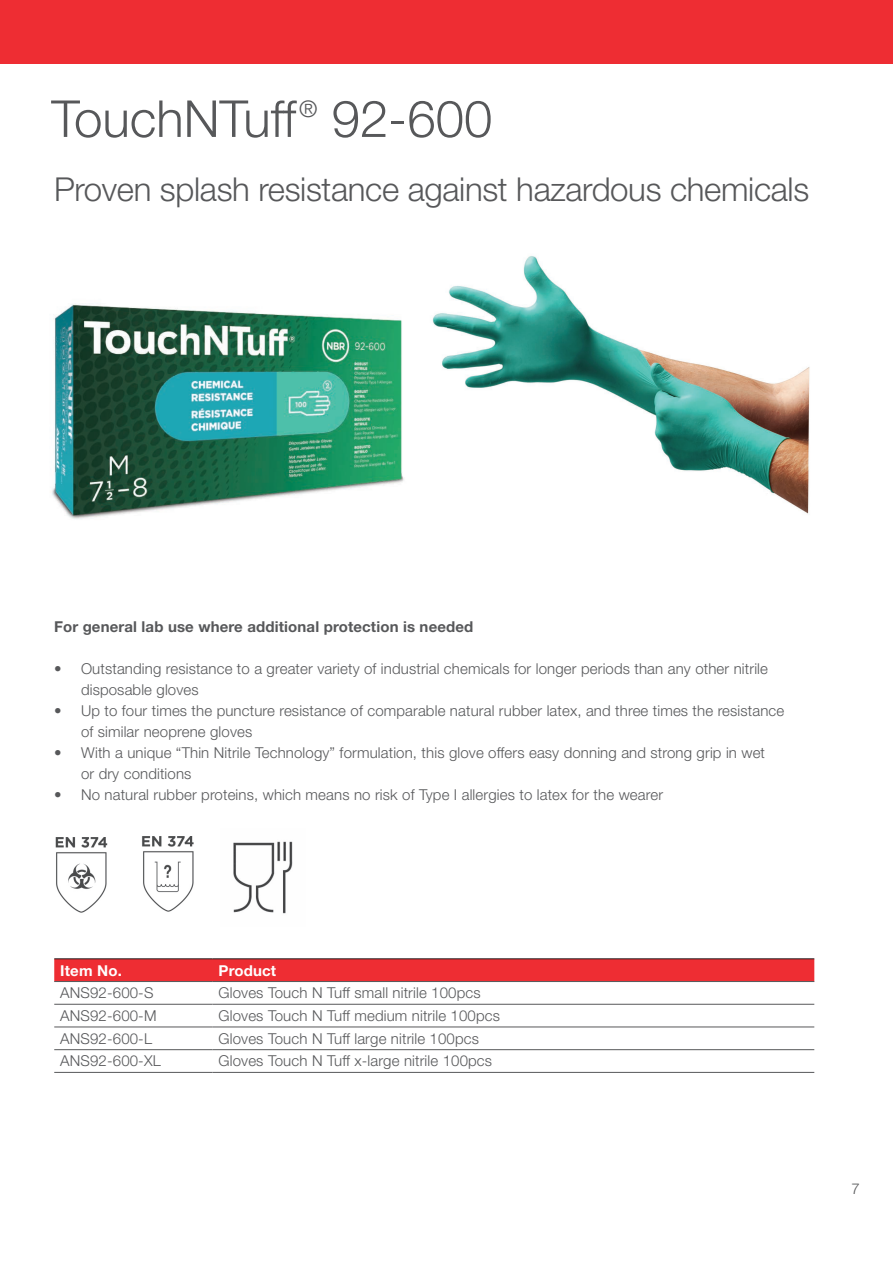
<style>
.page{position:relative;width:893px;height:1263px;background:#fff}
.page>*{position:absolute;margin:0;border:0;box-sizing:border-box;transform-origin:0 0}
.t1{font:300 51px "Helvetica Neue LT Std";color:#57585a}
.t2{font:300 33px "Helvetica Neue LT Std";letter-spacing:-.01em;color:#57585a}
.t3{font:300 15px/21px "Helvetica Neue LT Std";letter-spacing:.01em;color:#57585a}
.t4{font:700 15px "Helvetica Neue LT Std";letter-spacing:.01em;color:#57585a}
.t5{font:700 15px "Helvetica Neue LT Std";letter-spacing:.01em;color:#fff}
</style>
<div class="page">
<img style="left:447px;top:256px;width:363px;height:258px">
<div style="left:54px;top:959px;width:760px;height:22px;background:#ee2d33"></div>
<hr style="left:54px;top:958px;width:159px;height:1px;background:#231f20">
<hr style="left:213px;top:958px;width:601px;height:1px;background:#231f20">
<hr style="left:54px;top:981px;width:159px;height:1px;background:#57585a">
<hr style="left:213px;top:981px;width:601px;height:1px;background:#57585a">
<hr style="left:54px;top:1004px;width:159px;height:1px;background:#57585a">
<hr style="left:213px;top:1004px;width:601px;height:1px;background:#57585a">
<hr style="left:54px;top:1027px;width:159px;height:1px;background:#57585a">
<hr style="left:213px;top:1027px;width:601px;height:1px;background:#57585a">
<hr style="left:54px;top:1049px;width:159px;height:1px;background:#57585a">
<hr style="left:213px;top:1049px;width:601px;height:1px;background:#57585a">
<hr style="left:54px;top:1072px;width:159px;height:1px;background:#57585a">
<hr style="left:213px;top:1072px;width:601px;height:1px;background:#57585a">
<img style="left:52px;top:304px;width:395px;height:215px">
<div style="left:0;top:0;width:893px;height:64px;background:#ee2d33"></div>
<img style="left:233px;top:841px;width:60px;height:73px">
<img style="left:142px;top:836px;width:52px;height:76px">
<img style="left:55px;top:837px;width:53px;height:76px">
<h1 class="t1" style="left:51px;top:88px;width:442px">TouchNTuff<sup>®</sup> 92-600</h1>
<h2 class="t2" style="left:54px;top:170px;width:757px">Proven splash resistance against hazardous chemicals</h2>
<p class="t4" style="left:54px;top:617px;width:421px">For general lab use where additional protection is needed</p>
<p class="t3" style="left:81px;top:658px;width:688px;text-indent:-27px">• Outstanding resistance to a greater variety of industrial chemicals for longer periods than any other nitrile disposable gloves</p>
<p class="t3" style="left:81px;top:700px;width:705px;text-indent:-27px">• Up to four times the puncture resistance of comparable natural rubber latex, and three times the resistance of similar neoprene gloves</p>
<p class="t3" style="left:81px;top:742px;width:686px;text-indent:-27px">• With a unique “Thin Nitrile Technology” formulation, this glove offers easy donning and strong grip in wet or dry conditions</p>
<p class="t3" style="left:54px;top:784px;width:611px">• No natural rubber proteins, which means no risk of Type I allergies to latex for the wearer</p>
<p class="t5" style="left:60px;top:961px;width:63px">Item No.</p>
<p class="t5" style="left:219px;top:961px;width:59px">Product</p>
<p class="t3" style="left:60px;top:982px;width:95px">ANS92-600-S</p>
<p class="t3" style="left:219px;top:982px;width:264px">Gloves Touch N Tuff small nitrile 100pcs</p>
<p class="t3" style="left:60px;top:1005px;width:98px">ANS92-600-M</p>
<p class="t3" style="left:219px;top:1005px;width:283px">Gloves Touch N Tuff medium nitrile 100pcs</p>
<p class="t3" style="left:60px;top:1027px;width:93px">ANS92-600-L</p>
<p class="t3" style="left:219px;top:1027px;width:262px">Gloves Touch N Tuff large nitrile 100pcs</p>
<p class="t3" style="left:60px;top:1050px;width:102px">ANS92-600-XL</p>
<p class="t3" style="left:219px;top:1050px;width:275px">Gloves Touch N Tuff x-large nitrile 100pcs</p>
<p class="t3" style="left:851px;top:1178px;width:10px">7</p>
</div>
